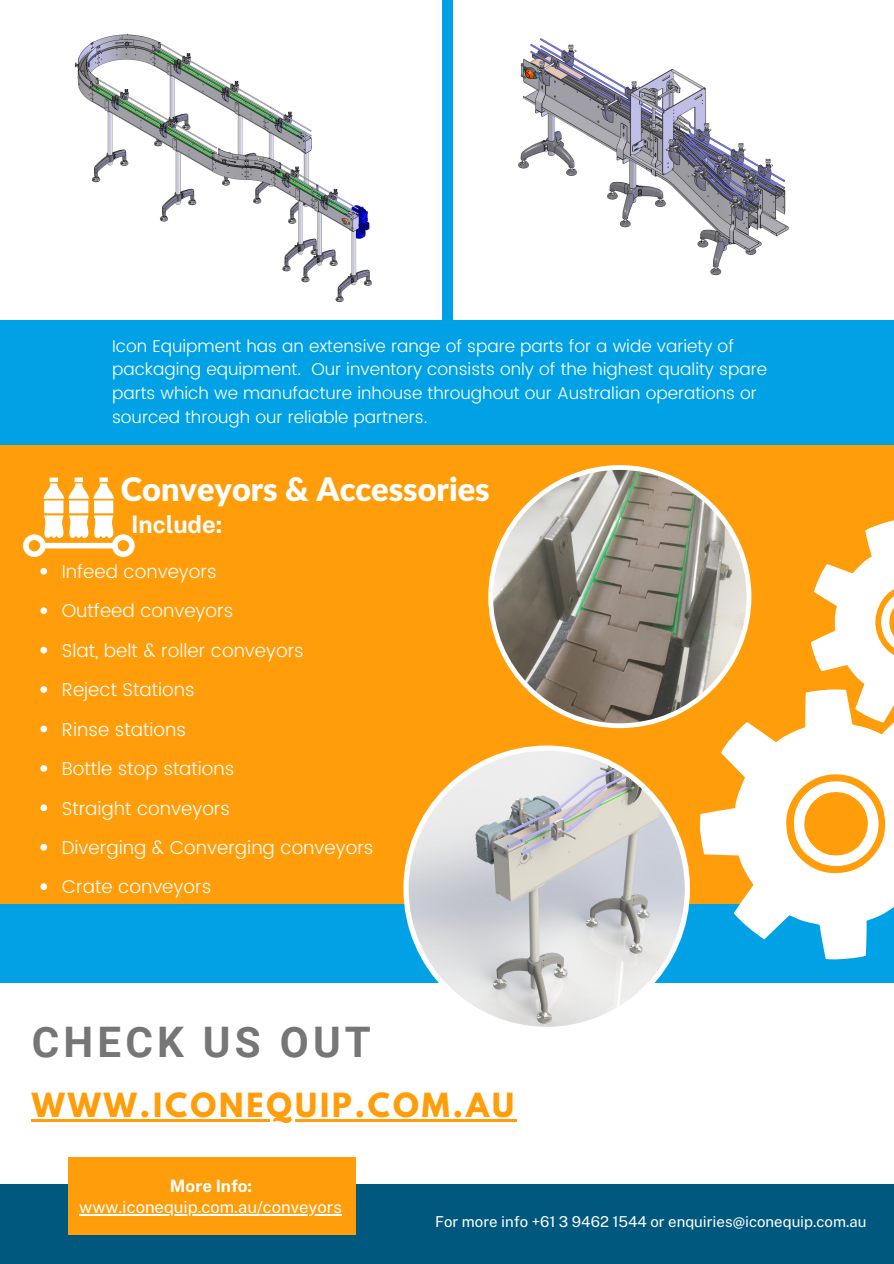
<style>
.page{position:relative;width:894px;height:1264px;background:#fff}
.page>*{position:absolute;margin:0;border:0;box-sizing:border-box;transform-origin:0 0}
.t1{font:700 42.15px "Roboto";letter-spacing:.1em;color:#767676}
.t2{font:900 32.4px "Lato Latin";color:#fff}
.t3{font:700 29.55px "League Spartan";letter-spacing:.1em;color:#ff9d0a}
.t4{font:700 24px "Public Sans";color:#fff}
.t5{font:300 18.6px "Poppins";color:#fff}
.t6{font:300 17.1px/23.7px "Poppins";color:#fff}
.t7{font:700 17.1px "Public Sans";color:#fff}
.t8{font:16.65px "Public Sans";color:#fff}
.t9{font:15px "Public Sans";color:#fff}
</style>
<div class="page">
<div style="left:0;top:0;width:893px;height:1262px;background:#00a2e5"></div>
<img style="left:0;top:0;width:441px;height:320px">
<img style="left:453px;top:0;width:440px;height:320px">
<div style="left:0;top:1183px;width:893px;height:80px;background:#00587e"></div>
<div style="left:0;top:982px;width:893px;height:201px;background:#fff"></div>
<div style="left:69px;top:1156px;width:287px;height:78px;background:#ff9d0a"></div>
<div style="left:0;top:445px;width:893px;height:459px;background:#ff9d0a"></div>
<svg style="left:811px;top:520px;width:82px;height:133px"></svg>
<svg style="left:689px;top:653px;width:204px;height:330px"></svg>
<svg style="left:779px;top:767px;width:112px;height:112px"></svg>
<svg style="left:488px;top:465px;width:263px;height:263px"></svg>
<svg style="left:403px;top:745px;width:286px;height:282px"></svg>
<svg style="left:23px;top:477px;width:112px;height:80px"></svg>
<svg style="left:40px;top:568px;width:7px;height:6px"></svg>
<svg style="left:40px;top:607px;width:7px;height:7px"></svg>
<svg style="left:40px;top:646px;width:7px;height:7px"></svg>
<svg style="left:40px;top:686px;width:7px;height:7px"></svg>
<svg style="left:40px;top:725px;width:7px;height:7px"></svg>
<svg style="left:40px;top:765px;width:7px;height:6px"></svg>
<svg style="left:40px;top:804px;width:7px;height:7px"></svg>
<svg style="left:40px;top:843px;width:7px;height:7px"></svg>
<svg style="left:40px;top:883px;width:7px;height:7px"></svg>
<hr style="left:79px;top:1214px;width:263px;height:1px;background:#fff">
<hr style="left:32px;top:1119px;width:485px;height:2px;background:#ff9d0a">
<p class="t6" style="left:112px;top:334px;width:656px">Icon Equipment has an extensive range of spare parts for a wide variety of packaging equipment. Our inventory consists only of the highest quality spare parts which we manufacture inhouse throughout our Australian operations or sourced through our reliable partners.</p>
<p class="t2" style="left:121px;top:474px;width:370px">Conveyors &amp; Accessories</p>
<p class="t4" style="left:131px;top:510px;width:93px">Include:</p>
<p class="t5" style="left:62px;top:560px;width:156px">Infeed conveyors</p>
<p class="t5" style="left:62px;top:600px;width:173px">Outfeed conveyors</p>
<p class="t5" style="left:62px;top:639px;width:243px">Slat, belt &amp; roller conveyors</p>
<p class="t5" style="left:62px;top:679px;width:134px">Reject Stations</p>
<p class="t5" style="left:62px;top:718px;width:126px">Rinse stations</p>
<p class="t5" style="left:62px;top:757px;width:174px">Bottle stop stations</p>
<p class="t5" style="left:62px;top:797px;width:170px">Straight conveyors</p>
<p class="t5" style="left:62px;top:836px;width:313px">Diverging &amp; Converging conveyors</p>
<p class="t5" style="left:62px;top:876px;width:151px">Crate conveyors</p>
<p class="t1" style="left:32px;top:1017px;width:340px">CHECK US OUT</p>
<p class="t3" style="left:32px;top:1090px;width:483px">WWW.ICONEQUIP.COM.AU</p>
<p class="t7" style="left:170px;top:1175px;width:84px">More Info:</p>
<p class="t8" style="left:79px;top:1197px;width:264px">www.iconequip.com.au/conveyors</p>
<p class="t9" style="left:435px;top:1212px;width:432px">For more info +61 3 9462 1544 or enquiries@iconequip.com.au</p>
</div>
